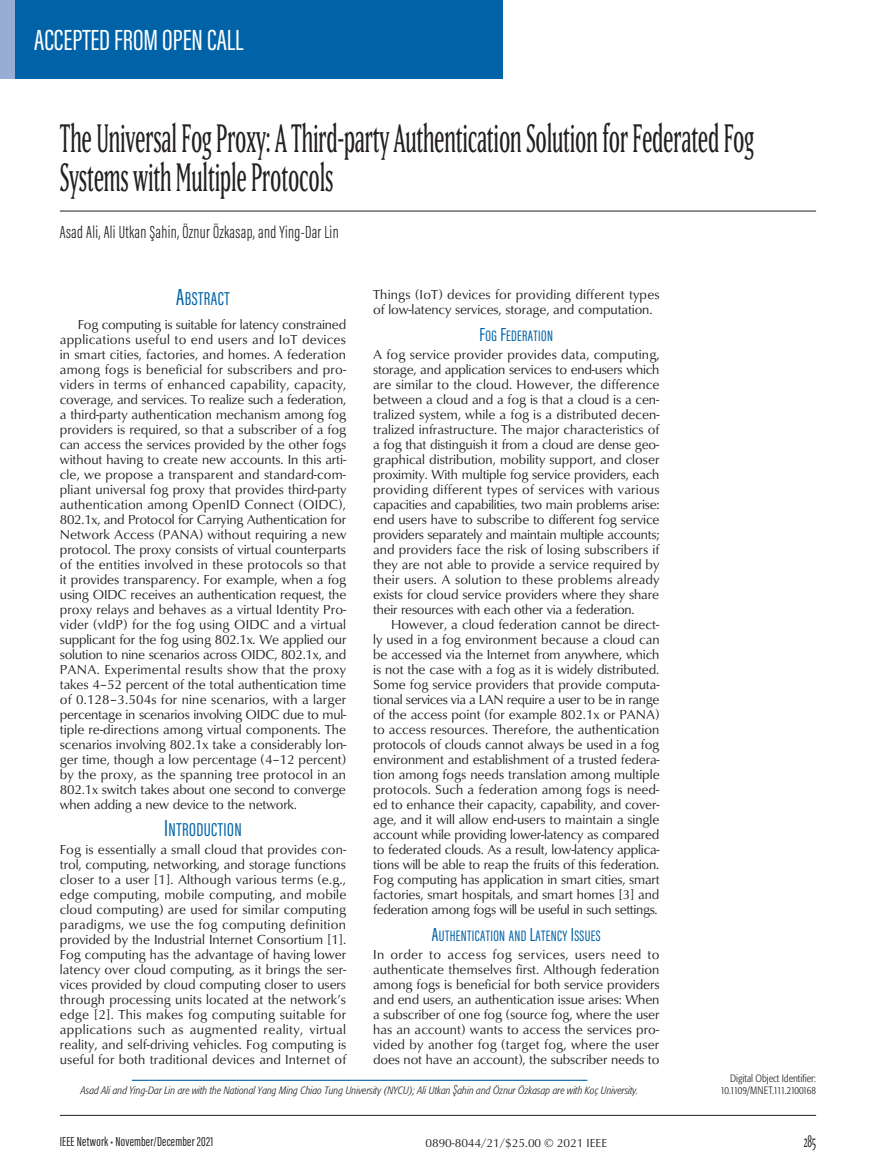
<style>
.page{position:relative;width:876px;height:1173px;background:#fff}
.page>*{position:absolute;margin:0;border:0;box-sizing:border-box;transform-origin:0 0}
.t1{font:condensed 39px/39px "Matrix II Ext OT";letter-spacing:-.005em;color:#231f20}
.t2{font:30px "Acumin Pro Extra Cond";color:#fff}
.t3{font:19.2px "Acumin Pro Extra Cond Regular SC800";letter-spacing:.025em;color:#0163a7}
.t4{font:300 18px "Acumin Pro Extra Cond";letter-spacing:.02em;color:#231f20}
.t5{font:16.5px "Matrix II Ext OT Narrow SC800";color:#231f20}
.t6{font:15.6px "Acumin Pro Extra Cond Regular SC800";letter-spacing:.025em;color:#0163a7}
.t7{font:13.5px/15px "Classico URW";letter-spacing:-.01em;color:#231f20;text-align:justify}
.t8{font:13.5px/15px "Classico URW";letter-spacing:.015em;color:#231f20}
.t9{font:13.5px "Acumin Pro Extra Cond";letter-spacing:.02em;color:#231f20}
.t10{font:12px "Classico URW Reg SC800";color:#231f20}
.t11{font:italic 300 condensed 10.5px "Formata";color:#231f20}
.t12{font:300 condensed 10.5px "Formata";color:#231f20}
.t13{font:300 condensed 10.5px "Formata";letter-spacing:-.06em;color:#231f20}
.s1{font-size:24px}
.s2{font-size:19.5px}
.s3{font-family:"Acumin Pro Extra Cond";font-stretch:normal;font-size:13.5px}
</style>
<div class="page">
<div style="left:0;top:0;width:503px;height:78px;background:#0163a7"></div>
<div style="left:0;top:0;width:15px;height:78px;background:#97add4"></div>
<hr style="left:60px;top:1115px;width:756px;height:1px;background:#231f20">
<hr style="left:60px;top:211px;width:756px;height:1px;background:#231f20">
<hr style="left:132px;top:1079px;width:455px;height:2px;background:#0163a7">
<h2 class="t2" style="left:34px;top:22px;width:211px">ACCEPTED FROM OPEN CALL</h2>
<h1 class="t1" style="left:60px;top:118px;width:695px">The Universal Fog Proxy: A Third-party Authentication Solution for Federated Fog<br>Systems with Multiple Protocols</h1>
<h3 class="t4" style="left:60px;top:222px;width:280px">Asad Ali, Ali Utkan Şahin, Öznur Özkasap, and Ying-Dar Lin</h3>
<h3 class="t3" style="left:176px;top:287px;width:55px"><span class="s1">A</span>BSTRACT</h3>
<p class="t7" style="left:60px;top:316px;width:288px;text-indent:18px">Fog computing is suitable for latency constrained applications useful to end users and IoT devices in smart cities, factories, and homes. A federation among fogs is beneficial for subscribers and pro&shy;viders in terms of enhanced capability, capacity, coverage, and services. To realize such a federation, a third-party authentication mechanism among fog providers is required, so that a subscriber of a fog can access the services provided by the other fogs without having to create new accounts. In this arti&shy;cle, we propose a transparent and standard-com&shy;pliant universal fog proxy that provides third-party authentication among OpenID Connect (OIDC), 802.1x, and Protocol for Carrying Authentication for Network Access (PANA) without requiring a new protocol. The proxy consists of virtual counterparts of the entities involved in these protocols so that it provides transparency. For example, when a fog using OIDC receives an authentication request, the proxy relays and behaves as a virtual Identity Pro&shy;vider (vIdP) for the fog using OIDC and a virtual supplicant for the fog using 802.1x. We applied our solution to nine scenarios across OIDC, 802.1x, and PANA. Experimental results show that the proxy takes 4–52 percent of the total authentication time of 0.128–3.504s for nine scenarios, with a larger percentage in scenarios involving OIDC due to mul&shy;tiple re-directions among virtual components. The scenarios involving 802.1x take a considerably lon&shy;ger time, though a low percentage (4–12 percent) by the proxy, as the spanning tree protocol in an 802.1x switch takes about one second to converge when adding a new device to the network.</p>
<h3 class="t3" style="left:164px;top:818px;width:79px"><span class="s1">I</span>NTRODUCTION</h3>
<p class="t7" style="left:60px;top:841px;width:288px">Fog is essentially a small cloud that provides con&shy;trol, computing, networking, and storage functions closer to a user [1]. Although various terms (e.g., edge computing, mobile computing, and mobile cloud computing) are used for similar computing paradigms, we use the fog computing definition provided by the Industrial Internet Consortium [1].<br>Fog computing has the advantage of having lower latency over cloud computing, as it brings the ser&shy;vices provided by cloud computing closer to users through processing units located at the network’s edge [2]. This makes fog computing suitable for applications such as augmented reality, virtual reality, and self-driving vehicles. Fog computing is useful for both traditional devices and Internet of</p>
<p class="t8" style="left:373px;top:286px;width:288px">Things (IoT) devices for providing different types of low-latency services, storage, and computation.</p>
<p class="t6" style="left:479px;top:326px;width:75px"><span class="s2">F</span>OG <span class="s2">F</span>EDERATION</p>
<p class="t7" style="left:373px;top:346px;width:288px">A fog service provider provides data, computing, storage, and application services to end-users which are similar to the cloud. However, the difference between a cloud and a fog is that a cloud is a cen&shy;tralized system, while a fog is a distributed decen&shy;tralized infrastructure. The major characteristics of a fog that distinguish it from a cloud are dense geo&shy;graphical distribution, mobility support, and closer proximity. With multiple fog service providers, each providing different types of services with various capacities and capabilities, two main problems arise: end users have to subscribe to different fog service providers separately and maintain multiple accounts; and providers face the risk of losing subscribers if they are not able to provide a service required by their users. A solution to these problems already exists for cloud service providers where they share their resources with each other via a federation.</p>
<p class="t7" style="left:373px;top:616px;width:288px;text-indent:18px">However, a cloud federation cannot be direct&shy;ly used in a fog environment because a cloud can be accessed via the Internet from anywhere, which is not the case with a fog as it is widely distributed.<br>Some fog service providers that provide computa&shy;tional services via a LAN require a user to be in range of the access point (for example 802.1x or PANA) to access resources. Therefore, the authentication protocols of clouds cannot always be used in a fog environment and establishment of a trusted federa&shy;tion among fogs needs translation among multiple protocols. Such a federation among fogs is need&shy;ed to enhance their capacity, capability, and cover&shy;age, and it will allow end-users to maintain a single account while providing lower-latency as compared to federated clouds. As a result, low-latency applica&shy;tions will be able to reap the fruits of this federation.<br>Fog computing has application in smart cities, smart factories, smart hospitals, and smart homes [3] and federation among fogs will be useful in such settings.</p>
<p class="t6" style="left:432px;top:926px;width:170px"><span class="s2">A</span>UTHENTICATION AND <span class="s2">L</span>ATENCY <span class="s2">I</span>SSUES</p>
<p class="t7" style="left:373px;top:946px;width:288px">In order to access fog services, users need to authenticate themselves first. Although federation among fogs is beneficial for both service providers and end users, an authentication issue arises: When a subscriber of one fog (source fog, where the user has an account) wants to access the services pro&shy;vided by another fog (target fog, where the user does not have an account), the subscriber needs to</p>
<p class="t12" style="left:730px;top:1072px;width:87px">Digital Object Identifier:</p>
<p class="t11" style="left:81px;top:1084px;width:559px">Asad Ali and Ying-Dar Lin are with the National Yang Ming Chiao Tung University (NYCU); Ali Utkan <span class="s3">Ş</span>ahin and Öznur Özkasap are with Koç University.</p>
<p class="t13" style="left:720px;top:1084px;width:97px">10.1109/MNET.111.2100168</p>
<p class="t9" style="left:60px;top:1133px;width:155px">IEEE Network • November/December 2021</p>
<p class="t10" style="left:425px;top:1134px;width:183px">0890-8044/21/$25.00 © 2021 IEEE</p>
<p class="t5" style="left:803px;top:1131px;width:14px">285</p>
</div>
